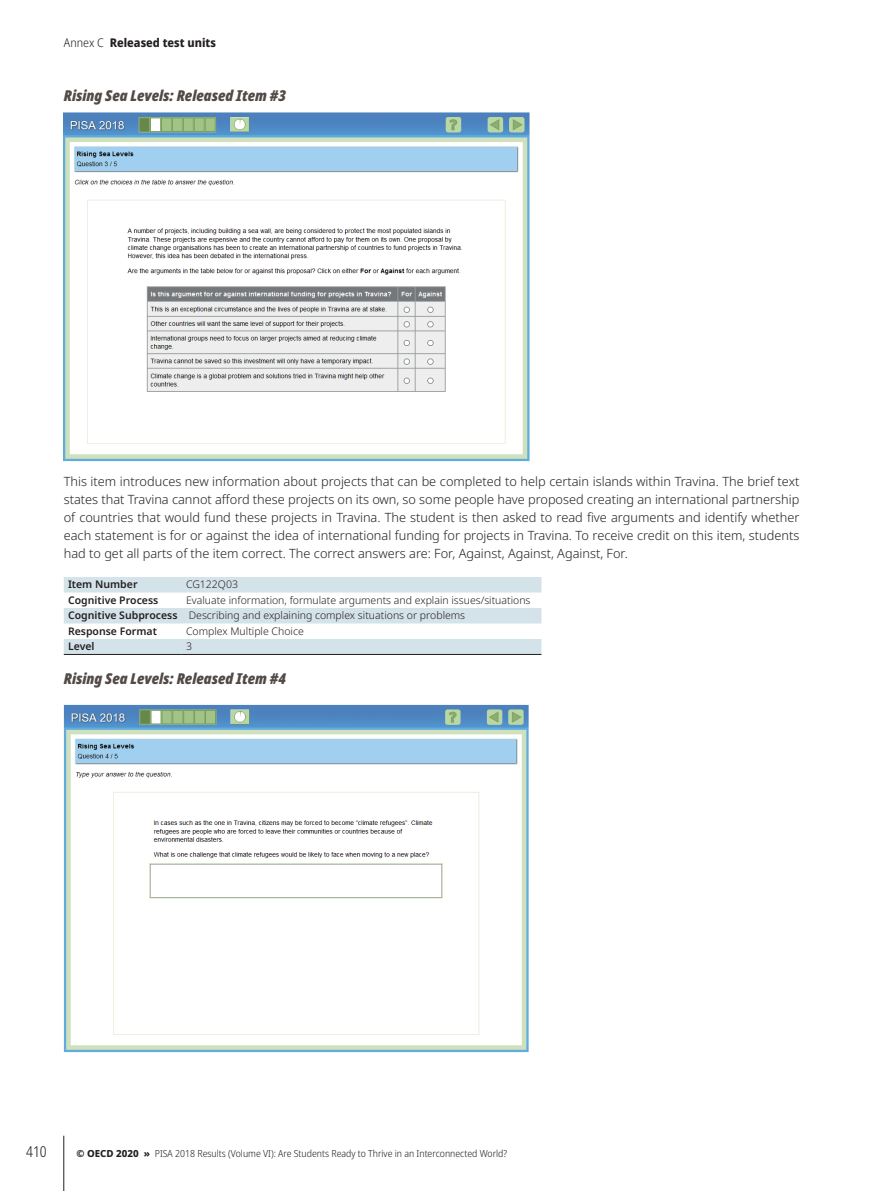
<style>
.page{position:relative;width:893px;height:1191px;background:#fff}
.page>*{position:absolute;margin:0;border:0;box-sizing:border-box;transform-origin:0 0}
.t1{font:italic 900 condensed 15px "Noto Sans";color:#524a47}
.t2{font:300 condensed 15px "Noto Sans";color:#231f20}
.t3{font:300 12.75px/18px "Noto Sans";color:#231f20;text-align:justify}
.t4{font:800 semi-condensed 12px "Noto Sans";color:#231f20}
.t5{font:300 10.5px/15.5px "Noto Sans";color:#231f20}
.t6{font:600 10.5px "Noto Sans";color:#231f20}
.t7{font:300 semi-condensed 9.75px "Noto Sans";color:#231f20}
.s1{font-weight:300}
.s2{font-weight:600}
.s3{font-weight:800;font-stretch:normal}
</style>
<div class="page">
<hr style="left:64px;top:1135px;width:1px;height:56px;background:#231f20">
<img style="left:64px;top:113px;width:465px;height:348px">
<img style="left:64px;top:704px;width:465px;height:348px">
<svg style="left:64px;top:577px;width:477px;height:77px"></svg>
<hr style="left:64px;top:654px;width:118px;height:1px;background:#231f20">
<hr style="left:182px;top:654px;width:359px;height:1px;background:#231f20">
<p class="t4" style="left:64px;top:34px;width:153px"><span class="s1">Annex C</span> Released test units</p>
<p class="t1" style="left:64px;top:84px;width:224px">Rising Sea Levels: Released Item #3</p>
<p class="t3" style="left:64px;top:473px;width:737px">This item introduces new information about projects that can be completed to help certain islands within Travina. The brief text states that Travina cannot afford these projects on its own, so some people have proposed creating an international partnership of countries that would fund these projects in Travina. The student is then asked to read five arguments and identify whether each statement is for or against the idea of international funding for projects in Travina. To receive credit on this item, students had to get all parts of the item correct. The correct answers are: For, Against, Against, Against, For.</p>
<p class="t6" style="left:68px;top:577px;width:71px">Item Number</p>
<p class="t5" style="left:186px;top:577px;width:53px">CG122Q03</p>
<p class="t6" style="left:68px;top:592px;width:92px">Cognitive Process</p>
<p class="t5" style="left:68px;top:592px;width:464px;text-indent:118px">Evaluate information, formulate arguments and explain issues/situations<br><span class="s2">Cognitive Subprocess</span> Describing and explaining complex situations or problems<br><span class="s2">Response Format</span></p>
<p class="t5" style="left:186px;top:623px;width:119px">Complex Multiple Choice</p>
<p class="t6" style="left:68px;top:639px;width:28px">Level</p>
<p class="t5" style="left:186px;top:639px;width:7px">3</p>
<p class="t1" style="left:64px;top:667px;width:224px">Rising Sea Levels: Released Item #4</p>
<p class="t2" style="left:26px;top:1141px;width:22px">410</p>
<p class="t7" style="left:77px;top:1146px;width:432px"><span class="s3">© OECD 2020 »</span> PISA 2018 Results (Volume VI): Are Students Ready to Thrive in an Interconnected World?</p>
</div>
